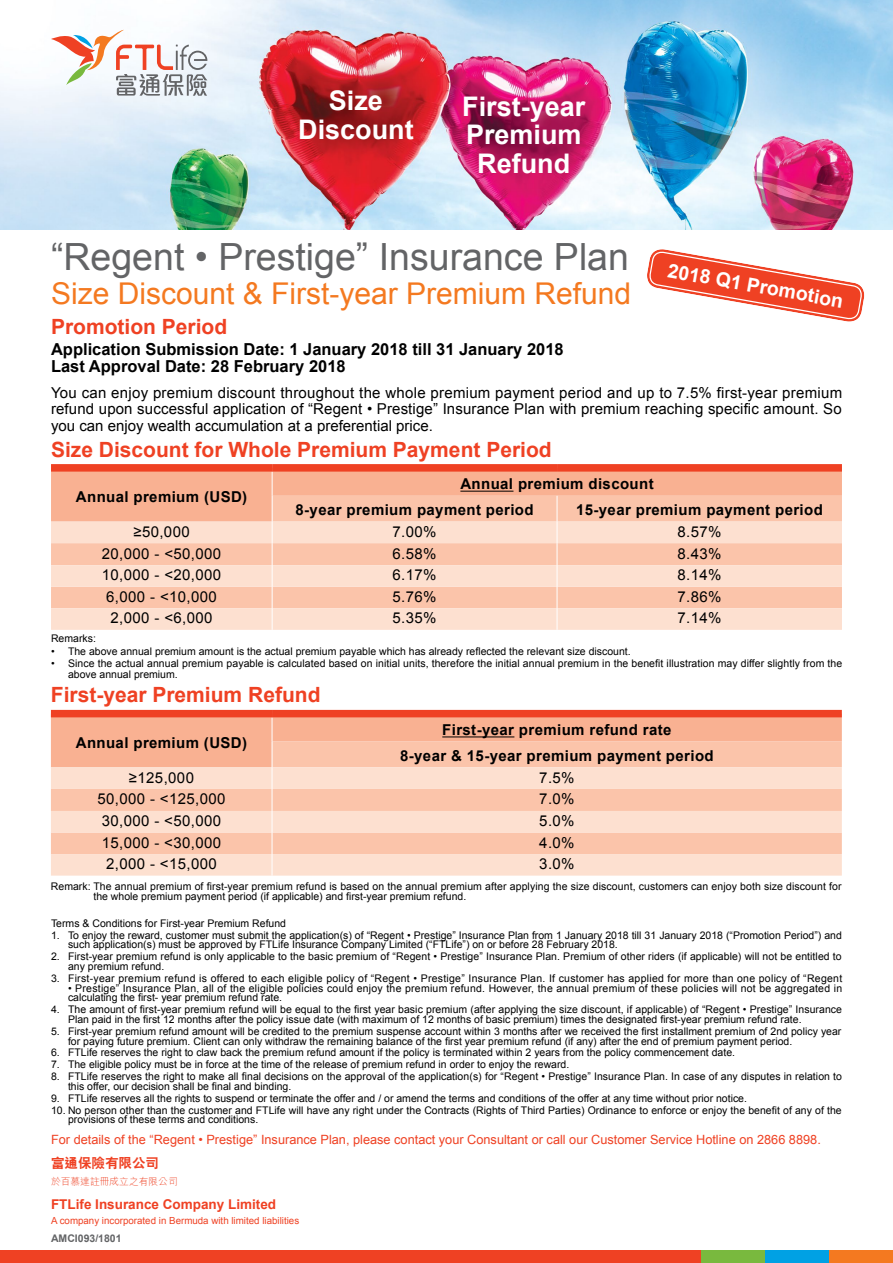
<style>
.page{position:relative;width:893px;height:1263px;background:#fff}
.page>*{position:absolute;margin:0;border:0;box-sizing:border-box;transform-origin:0 0}
.t1{font:37.5px "Arial";color:#636466}
.t2{font:30px "Arial";color:#f47920}
.t3{font:700 27px/28.5px "Arial";color:#fff;text-align:center}
.t4{font:700 21px "Arial";color:#ef4123}
.t5{font:700 19.5px "Arial";color:#fff}
.t6{font:700 16.5px/16.5px "Arial";color:#000}
.t7{font:15px/16.5px "Arial";letter-spacing:.025em;color:#000;text-align:justify}
.t8{font:700 15px/25.8px "Arial";letter-spacing:.025em;color:#000}
.t9{font:700 13.5px "Arial";color:#ef4123}
.t10{font:800 13.5px "C Hei 2 HK";color:#ef4123}
.t11{font:12.75px "Arial";color:#ef4123}
.t12{font:10.5px/9.8px "Arial";color:#000}
.t13{font:10.5px/9.8px "Arial";letter-spacing:.025em;color:#000}
.t14{font:700 10.5px "Arial";color:#636466}
.t15{font:9.75px "Arial";color:#ef4123}
.t16{font:300 9.75px "M Hei HK";color:#ef4123}
</style>
<div class="page">
<img style="left:0;top:0;width:893px;height:230px">
<div style="left:0;top:1250px;width:701px;height:13px;background:#ef4123"></div>
<div style="left:701px;top:1250px;width:64px;height:13px;background:#79b93e"></div>
<div style="left:765px;top:1250px;width:64px;height:13px;background:#00a1e4"></div>
<div style="left:829px;top:1250px;width:64px;height:13px;background:#f47920"></div>
<svg style="left:51px;top:30px;width:156px;height:66px"></svg>
<svg style="left:51px;top:472px;width:791px;height:158px"></svg>
<div style="left:51px;top:464px;width:221px;height:8px;background:#ef4123"></div>
<div style="left:272px;top:464px;width:285px;height:8px;background:#ef4123"></div>
<div style="left:557px;top:464px;width:285px;height:8px;background:#ef4123"></div>
<hr style="left:460px;top:491px;width:53px;height:1px;background:#000">
<svg style="left:51px;top:717px;width:791px;height:159px"></svg>
<div style="left:51px;top:710px;width:221px;height:7px;background:#ef4123"></div>
<div style="left:272px;top:710px;width:570px;height:7px;background:#ef4123"></div>
<hr style="left:442px;top:736px;width:72px;height:1px;background:#000">
<svg style="left:647px;top:249px;width:218px;height:73px"></svg>
<h3 class="t3" style="left:298px;top:88px;width:117px">Size<br>Discount</h3>
<h3 class="t3" style="left:462px;top:93px;width:125px">First-year<br>Premium<br>Refund</h3>
<h1 class="t1" style="left:51px;top:232px;width:579px">“Regent • Prestige” Insurance Plan</h1>
<h2 class="t2" style="left:51px;top:274px;width:582px">Size Discount &amp; First-year Premium Refund</h2>
<h3 class="t5" style="left:670px;top:257px;width:179px;rotate:10deg">2018 Q1 Promotion</h3>
<h3 class="t4" style="left:51px;top:313px;width:178px">Promotion Period</h3>
<h3 class="t6" style="left:51px;top:342px;width:514px">Application Submission Date: 1 January 2018 till 31 January 2018<br>Last Approval Date: 28 February 2018</h3>
<p class="t7" style="left:51px;top:384px;width:793px">You can enjoy premium discount throughout the whole premium payment period and up to 7.5% first-year premium refund upon successful application of “Regent • Prestige” Insurance Plan with premium reaching specific amount. So you can enjoy wealth accumulation at a preferential price.</p>
<h3 class="t4" style="left:51px;top:436px;width:502px">Size Discount for Whole Premium Payment Period</h3>
<h3 class="t8" style="left:76px;top:485px;width:173px">Annual premium (USD)</h3>
<h3 class="t8" style="left:296px;top:472px;width:360px;text-indent:165px">Annual premium discount<br>8-year premium payment period</h3>
<h3 class="t8" style="left:576px;top:498px;width:248px">15-year premium payment period</h3>
<h3 class="t7" style="left:133px;top:523px;width:58px">≥50,000</h3>
<h3 class="t7" style="left:393px;top:523px;width:46px">7.00%</h3>
<h3 class="t7" style="left:677px;top:523px;width:46px">8.57%</h3>
<h3 class="t7" style="left:102px;top:545px;width:121px">20,000 - &lt;50,000</h3>
<h3 class="t7" style="left:393px;top:545px;width:46px">6.58%</h3>
<h3 class="t7" style="left:677px;top:545px;width:46px">8.43%</h3>
<h3 class="t7" style="left:102px;top:567px;width:121px">10,000 - &lt;20,000</h3>
<h3 class="t7" style="left:393px;top:567px;width:46px">6.17%</h3>
<h3 class="t7" style="left:677px;top:567px;width:46px">8.14%</h3>
<h3 class="t7" style="left:106px;top:588px;width:112px">6,000 - &lt;10,000</h3>
<h3 class="t7" style="left:393px;top:588px;width:46px">5.76%</h3>
<h3 class="t7" style="left:677px;top:588px;width:46px">7.86%</h3>
<h3 class="t7" style="left:111px;top:610px;width:104px">2,000 - &lt;6,000</h3>
<h3 class="t7" style="left:393px;top:610px;width:46px">5.35%</h3>
<h3 class="t7" style="left:677px;top:610px;width:46px">7.14%</h3>
<p class="t12" style="left:51px;top:633px;width:46px">Remarks:</p>
<p class="t12" style="left:51px;top:646px;width:581px">• The above annual premium amount is the actual premium payable which has already reflected the relevant size discount.</p>
<p class="t12" style="left:68px;top:658px;width:776px;line-height:10.5px;text-indent:-17px">• Since the actual annual premium payable is calculated based on initial units, therefore the initial annual premium in the benefit illustration may differ slightly from the above annual premium.</p>
<h3 class="t4" style="left:51px;top:681px;width:271px">First-year Premium Refund</h3>
<h3 class="t8" style="left:76px;top:730px;width:173px">Annual premium (USD)</h3>
<h3 class="t8" style="left:400px;top:717px;width:315px;text-align:center">First-year premium refund rate<br>8-year &amp; 15-year premium payment period</h3>
<h3 class="t7" style="left:129px;top:769px;width:67px">≥125,000</h3>
<h3 class="t7" style="left:539px;top:769px;width:37px">7.5%</h3>
<h3 class="t7" style="left:97px;top:791px;width:130px">50,000 - &lt;125,000</h3>
<h3 class="t7" style="left:539px;top:791px;width:37px">7.0%</h3>
<h3 class="t7" style="left:102px;top:813px;width:121px">30,000 - &lt;50,000</h3>
<h3 class="t7" style="left:539px;top:813px;width:37px">5.0%</h3>
<h3 class="t7" style="left:102px;top:834px;width:121px">15,000 - &lt;30,000</h3>
<h3 class="t7" style="left:539px;top:834px;width:37px">4.0%</h3>
<h3 class="t7" style="left:106px;top:856px;width:112px">2,000 - &lt;15,000</h3>
<h3 class="t7" style="left:539px;top:856px;width:37px">3.0%</h3>
<p class="t12" style="left:93px;top:881px;width:750px;line-height:10.5px;text-indent:-43px">Remark: The annual premium of first-year premium refund is based on the annual premium after applying the size discount, customers can enjoy both size discount for the whole premium payment period (if applicable) and first-year premium refund.</p>
<p class="t12" style="left:51px;top:918px;width:237px">Terms &amp; Conditions for First-year Premium Refund</p>
<p class="t12" style="left:68px;top:930px;width:775px;text-indent:-17px">1. To enjoy the reward, customer must submit the application(s) of “Regent • Prestige” Insurance Plan from 1 January 2018 till 31 January 2018 (“Promotion Period”) and such application(s) must be approved by FTLife Insurance Company Limited (“FTLife”) on or before 28 February 2018.</p>
<p class="t12" style="left:68px;top:952px;width:775px;text-indent:-17px">2. First-year premium refund is only applicable to the basic premium of “Regent • Prestige” Insurance Plan. Premium of other riders (if applicable) will not be entitled to any premium refund.</p>
<p class="t13" style="left:51px;top:973px;width:793px">3. First-year premium refund is offered to each eligible policy of “Regent • Prestige” Insurance Plan. If customer has applied for more than one policy of “Regent</p>
<p class="t13" style="left:68px;top:983px;width:776px">• Prestige” Insurance Plan, all of the eligible policies could enjoy the premium refund. However, the annual premium of these policies will not be aggregated in calculating the first- year premium refund rate.</p>
<p class="t12" style="left:68px;top:1005px;width:776px;text-indent:-17px">4. The amount of first-year premium refund will be equal to the first year basic premium (after applying the size discount, if applicable) of “Regent • Prestige” Insurance<br>Plan paid in the first 12 months after the policy issue date (with maximum of 12 months of basic premium) times the designated first-year premium refund rate.</p>
<p class="t12" style="left:68px;top:1026px;width:775px;text-indent:-17px">5. First-year premium refund amount will be credited to the premium suspense account within 3 months after we received the first installment premium of 2nd policy year for paying future premium. Client can only withdraw the remaining balance of the first year premium refund (if any) after the end of premium payment period.</p>
<p class="t12" style="left:51px;top:1048px;width:686px">6. FTLife reserves the right to claw back the premium refund amount if the policy is terminated within 2 years from the policy commencement date.</p>
<p class="t12" style="left:51px;top:1060px;width:520px">7. The eligible policy must be in force at the time of the release of premium refund in order to enjoy the reward.</p>
<p class="t12" style="left:68px;top:1072px;width:776px;text-indent:-17px">8. FTLife reserves the right to make all final decisions on the approval of the application(s) for “Regent • Prestige” Insurance Plan. In case of any disputes in relation to this offer, our decision shall be final and binding.</p>
<p class="t12" style="left:51px;top:1093px;width:697px">9. FTLife reserves all the rights to suspend or terminate the offer and / or amend the terms and conditions of the offer at any time without prior notice.</p>
<p class="t12" style="left:68px;top:1105px;width:775px;text-indent:-17px">10. No person other than the customer and FTLife will have any right under the Contracts (Rights of Third Parties) Ordinance to enforce or enjoy the benefit of any of the provisions of these terms and conditions.</p>
<p class="t11" style="left:51px;top:1131px;width:771px">For details of the “Regent • Prestige” Insurance Plan, please contact your Consultant or call our Customer Service Hotline on 2866 8898.</p>
<p class="t10" style="left:51px;top:1156px;width:109px">富通保險有限公司</p>
<p class="t16" style="left:51px;top:1177px;width:128px">於百慕達註冊成立之有限公司</p>
<p class="t9" style="left:51px;top:1195px;width:227px">FTLife Insurance Company Limited</p>
<p class="t15" style="left:51px;top:1214px;width:250px">A company incorporated in Bermuda with limited liabilities</p>
<p class="t14" style="left:51px;top:1231px;width:72px">AMCI093/1801</p>
</div>
